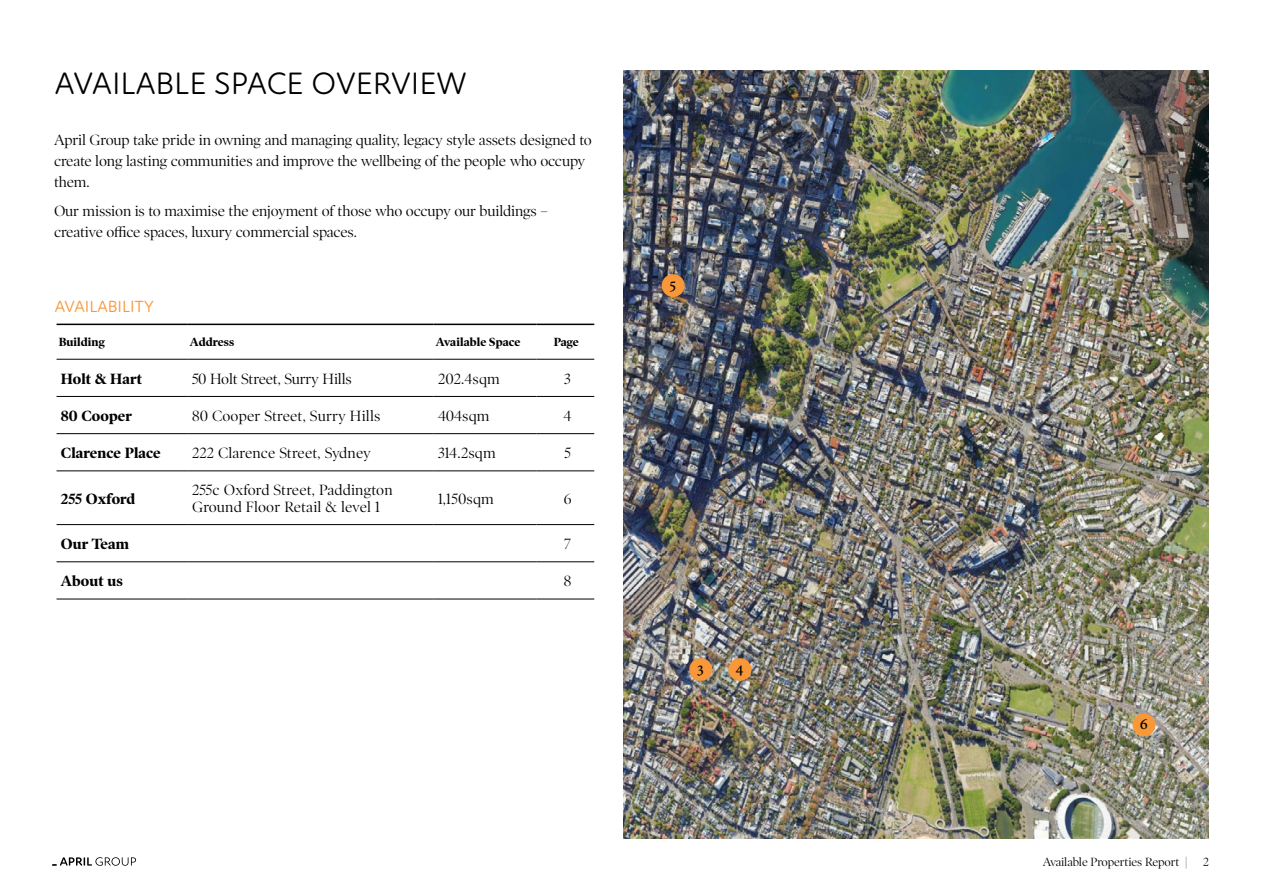
<style>
.page{position:relative;width:1263px;height:893px;background:#fff}
.page>*{position:absolute;margin:0;border:0;box-sizing:border-box;transform-origin:0 0}
.t1{font:31.5px "New Atten Round";color:#000}
.t2{font:16.5px "New Atten Round";color:#f89838}
.t3{font:500 16.5px "Minion Pro";color:#000}
.t4{font:15px/21px "Poynter OS Disp";letter-spacing:-.01em;color:#000}
.t5{font:15px/16.5px "Poynter OS Disp";letter-spacing:.01em;color:#000}
.t6{font:700 15px "Poynter OS Disp";letter-spacing:.01em;color:#000}
.t7{font:700 12px "Poynter OS Disp";letter-spacing:.01em;color:#000}
.t8{font:12px "Poynter OS Disp";letter-spacing:-.01em;color:#000}
</style>
<div class="page">
<svg style="left:53px;top:857px;width:83px;height:9px"></svg>
<hr style="left:57px;top:359px;width:131px;height:1px;background:#000">
<hr style="left:188px;top:359px;width:246px;height:1px;background:#000">
<hr style="left:434px;top:359px;width:102px;height:1px;background:#000">
<hr style="left:536px;top:359px;width:58px;height:1px;background:#000">
<hr style="left:57px;top:396px;width:131px;height:1px;background:#000">
<hr style="left:188px;top:396px;width:246px;height:1px;background:#000">
<hr style="left:434px;top:396px;width:102px;height:1px;background:#000">
<hr style="left:536px;top:396px;width:58px;height:1px;background:#000">
<hr style="left:57px;top:433px;width:131px;height:1px;background:#000">
<hr style="left:188px;top:433px;width:246px;height:1px;background:#000">
<hr style="left:434px;top:433px;width:102px;height:1px;background:#000">
<hr style="left:536px;top:433px;width:58px;height:1px;background:#000">
<hr style="left:57px;top:471px;width:131px;height:1px;background:#000">
<hr style="left:188px;top:471px;width:246px;height:1px;background:#000">
<hr style="left:434px;top:471px;width:102px;height:1px;background:#000">
<hr style="left:536px;top:471px;width:58px;height:1px;background:#000">
<hr style="left:57px;top:524px;width:131px;height:1px;background:#000">
<hr style="left:188px;top:524px;width:246px;height:1px;background:#000">
<hr style="left:434px;top:524px;width:102px;height:1px;background:#000">
<hr style="left:536px;top:524px;width:58px;height:1px;background:#000">
<hr style="left:57px;top:562px;width:131px;height:1px;background:#000">
<hr style="left:188px;top:562px;width:246px;height:1px;background:#000">
<hr style="left:434px;top:562px;width:102px;height:1px;background:#000">
<hr style="left:536px;top:562px;width:58px;height:1px;background:#000">
<hr style="left:57px;top:599px;width:131px;height:1px;background:#000">
<hr style="left:188px;top:599px;width:246px;height:1px;background:#000">
<hr style="left:434px;top:599px;width:102px;height:1px;background:#000">
<hr style="left:536px;top:599px;width:58px;height:1px;background:#000">
<hr style="left:57px;top:324px;width:131px;height:1px;background:#000">
<hr style="left:188px;top:324px;width:246px;height:1px;background:#000">
<hr style="left:434px;top:324px;width:102px;height:1px;background:#000">
<hr style="left:536px;top:324px;width:58px;height:1px;background:#000">
<img style="left:623px;top:71px;width:586px;height:768px">
<div style="left:1133px;top:714px;width:22px;height:21px;background:#f89838;border-radius:11px"></div>
<div style="left:1132px;top:714px;width:23px;height:22px;border:2px solid #f89838;border-radius:11px"></div>
<div style="left:729px;top:659px;width:22px;height:21px;background:#f89838;border-radius:11px"></div>
<div style="left:728px;top:658px;width:23px;height:23px;border:2px solid #f89838;border-radius:11px"></div>
<div style="left:690px;top:659px;width:21px;height:21px;background:#f89838;border-radius:11px"></div>
<div style="left:689px;top:658px;width:23px;height:23px;border:2px solid #f89838;border-radius:11px"></div>
<div style="left:662px;top:275px;width:22px;height:21px;background:#f89838;border-radius:11px"></div>
<div style="left:662px;top:274px;width:23px;height:23px;border:2px solid #f89838;border-radius:11px"></div>
<h1 class="t1" style="left:55px;top:65px;width:413px">AVAILABLE SPACE OVERVIEW</h1>
<p class="t4" style="left:54px;top:129px;width:539px">April Group take pride in owning and managing quality, legacy style assets designed to create long lasting communities and improve the wellbeing of the people who occupy them.</p>
<p class="t4" style="left:54px;top:201px;width:495px">Our mission is to maximise the enjoyment of those who occupy our buildings – creative office spaces, luxury commercial spaces.</p>
<p class="t2" style="left:55px;top:297px;width:100px">AVAILABILITY</p>
<p class="t7" style="left:59px;top:335px;width:48px">Building</p>
<p class="t7" style="left:190px;top:335px;width:46px">Address</p>
<p class="t7" style="left:436px;top:335px;width:86px">Available Space</p>
<p class="t7" style="left:554px;top:335px;width:27px">Page</p>
<p class="t6" style="left:61px;top:370px;width:83px">Holt &amp; Hart</p>
<p class="t4" style="left:192px;top:368px;width:161px">50 Holt Street, Surry Hills</p>
<p class="t4" style="left:438px;top:368px;width:63px">202.4sqm</p>
<p class="t4" style="left:564px;top:368px;width:8px">3</p>
<p class="t6" style="left:61px;top:407px;width:73px">80 Cooper</p>
<p class="t5" style="left:192px;top:408px;width:190px">80 Cooper Street, Surry Hills</p>
<p class="t4" style="left:438px;top:405px;width:53px">404sqm</p>
<p class="t4" style="left:564px;top:405px;width:9px">4</p>
<p class="t6" style="left:61px;top:444px;width:102px">Clarence Place</p>
<p class="t5" style="left:192px;top:445px;width:180px">222 Clarence Street, Sydney</p>
<p class="t4" style="left:438px;top:443px;width:59px">314.2sqm</p>
<p class="t4" style="left:564px;top:443px;width:8px">5</p>
<p class="t6" style="left:61px;top:490px;width:76px">255 Oxford</p>
<p class="t5" style="left:192px;top:482px;width:202px">255c Oxford Street, Paddington<br>Ground Floor Retail &amp; level 1</p>
<p class="t4" style="left:438px;top:488px;width:57px">1,150sqm</p>
<p class="t4" style="left:564px;top:488px;width:9px">6</p>
<p class="t6" style="left:61px;top:535px;width:70px">Our Team</p>
<p class="t4" style="left:564px;top:533px;width:8px">7</p>
<p class="t6" style="left:61px;top:572px;width:63px">About us</p>
<p class="t4" style="left:564px;top:571px;width:9px">8</p>
<p class="t3" style="left:669px;top:273px;width:10px">5</p>
<p class="t3" style="left:696px;top:657px;width:10px">3</p>
<p class="t3" style="left:736px;top:657px;width:10px">4</p>
<p class="t3" style="left:1140px;top:712px;width:10px">6</p>
<p class="t8" style="left:1043px;top:855px;width:146px">Available Properties Report |</p>
<p class="t8" style="left:1203px;top:855px;width:7px">2</p>
</div>
